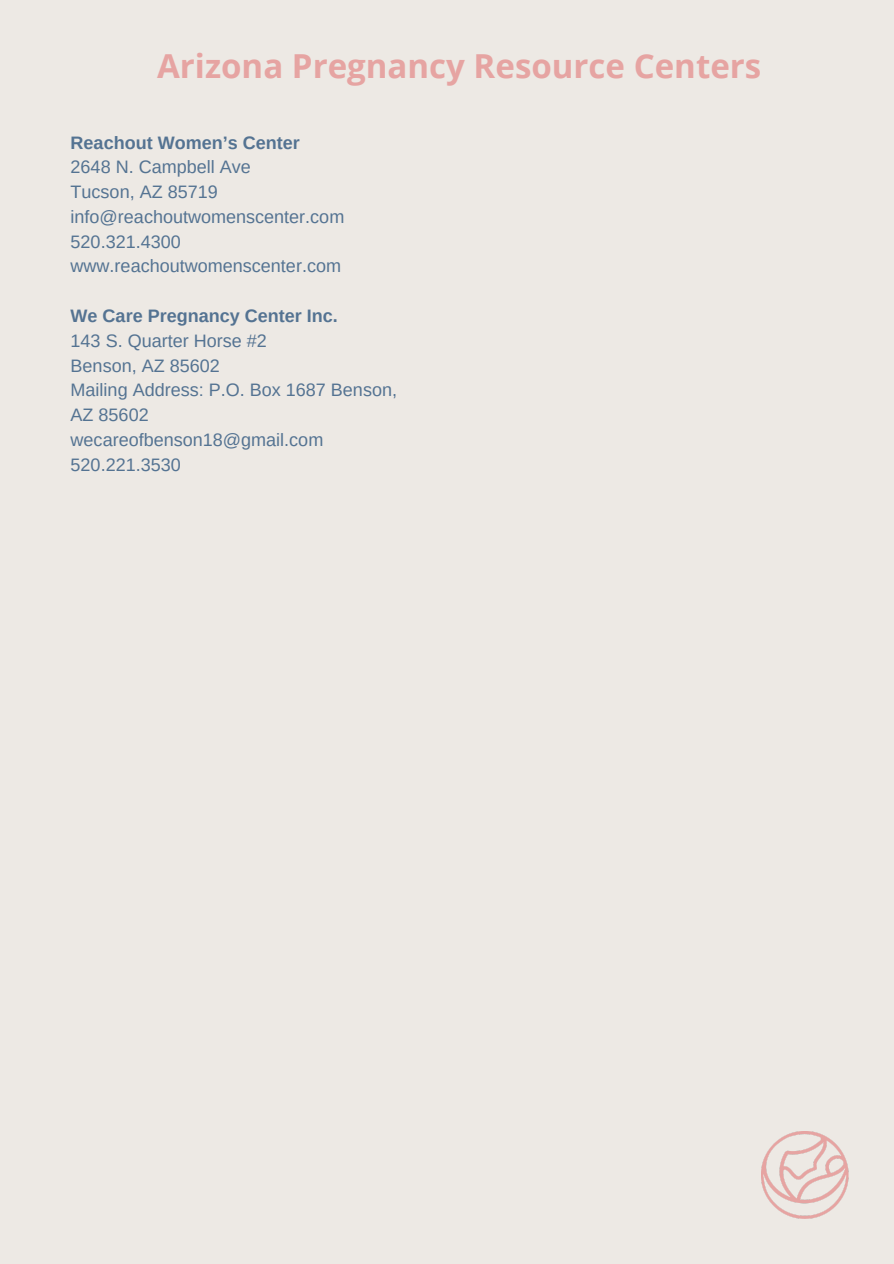
<style>
.page{position:relative;width:894px;height:1264px;background:#fff}
.page>*{position:absolute;margin:0;border:0;box-sizing:border-box;transform-origin:0 0}
.t1{font:700 33px "Open Sans";color:#e6a4a2}
.t2{font:18px/24.8px "Arimo";color:#547392}
.t3{font:700 18px "Arimo";color:#547392}
</style>
<div class="page">
<div style="left:0;top:0;width:893px;height:1263px;background:#ede9e4"></div>
<img style="left:761px;top:1131px;width:86px;height:87px">
<p class="t1" style="left:157px;top:43px;width:605px">Arizona Pregnancy Resource Centers</p>
<p class="t3" style="left:71px;top:132px;width:231px">Reachout Women’s Center</p>
<p class="t2" style="left:71px;top:155px;width:182px">2648 N. Campbell Ave</p>
<p class="t2" style="left:71px;top:179px;width:149px">Tucson, AZ 85719</p>
<p class="t2" style="left:71px;top:204px;width:275px">info@reachoutwomenscenter.com</p>
<p class="t2" style="left:71px;top:229px;width:112px">520.321.4300</p>
<p class="t2" style="left:71px;top:254px;width:272px">www.reachoutwomenscenter.com</p>
<p class="t3" style="left:71px;top:306px;width:269px">We Care Pregnancy Center Inc.</p>
<p class="t2" style="left:71px;top:328px;width:198px">143 S. Quarter Horse #2</p>
<p class="t2" style="left:71px;top:353px;width:151px">Benson, AZ 85602</p>
<p class="t2" style="left:71px;top:378px;width:328px">Mailing Address: P.O. Box 1687 Benson,<br>AZ 85602</p>
<p class="t2" style="left:71px;top:427px;width:254px">wecareofbenson18@gmail.com</p>
<p class="t2" style="left:71px;top:452px;width:112px">520.221.3530</p>
</div>
